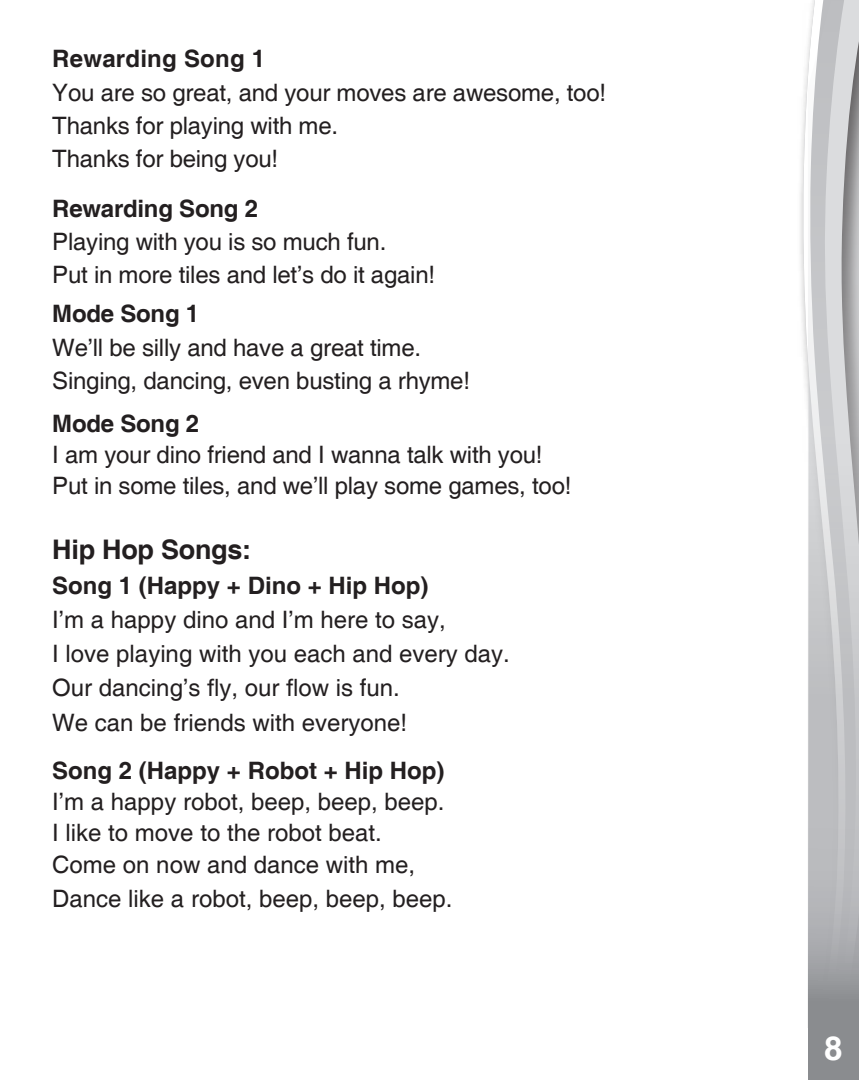
<style>
.page{position:relative;width:859px;height:1080px;background:#fff}
.page>*{position:absolute;margin:0;border:0;box-sizing:border-box;transform-origin:0 0}
.t1{font:700 33px "Helvetica";color:#fff}
.point{font:700 27px "Helvetica";letter-spacing:-.01em;color:#231f20}
.point-2{font:24px "Helvetica";letter-spacing:-.01em;color:#231f20}
.point-3{font:700 24px "Helvetica";color:#231f20}
.s1{font-family:"Helvetica 55 Roman"}
.s2{font-style:inherit}
</style>
<div class="page">
<svg style="left:802px;top:47px;width:6px;height:363px"></svg>
<svg style="left:808px;top:0;width:51px;height:1080px;background:#bebfc2"></svg>
<p class="point-3" style="left:52px;top:44px;width:214px">Rewarding Song 1</p>
<p class="point-2" style="left:52px;top:78px;width:555px">You are so great, and your moves are awesome, too!</p>
<p class="point-2" style="left:52px;top:111px;width:287px">Thanks for playing with me.</p>
<p class="point-2" style="left:52px;top:144px;width:227px">Thanks for being you!</p>
<p class="point-3" style="left:52px;top:194px;width:207px">Rewarding Song 2</p>
<p class="point-2" style="left:52px;top:227px;width:336px">Playing with you is so much fun.</p>
<p class="point-2" style="left:52px;top:260px;width:384px">Put in more tiles and let’s do it again!</p>
<p class="point-3" style="left:52px;top:299px;width:148px">Mode Song 1</p>
<p class="point-2" style="left:52px;top:334px;width:370px">We’ll be silly and have a great time.</p>
<p class="point-2" style="left:52px;top:367px;width:419px">Singing, dancing, even busting a rhyme!</p>
<p class="point-3" style="left:52px;top:409px;width:148px">Mode Song 2</p>
<p class="point-2" style="left:52px;top:441px;width:492px">I am your dino friend and I wanna talk with you!</p>
<p class="point-2" style="left:52px;top:472px;width:521px">Put in some tiles, and we’ll play some games, too!</p>
<p class="point" style="left:52px;top:533px;width:200px">Hip Hop Songs:</p>
<p class="point-3" style="left:52px;top:571px;width:378px">Song 1 (Happy + Dino + Hip Hop)</p>
<p class="point-2" style="left:52px;top:606px;width:395px">I’m a happy dino and I’m here to say,</p>
<p class="point-2" style="left:52px;top:640px;width:459px">I love playing with you each and every day.</p>
<p class="point-2" style="left:52px;top:674px;width:349px">Our dancing’s <span class="s1">fl</span>y, our <span class="s1">fl</span>ow is fun.</p>
<p class="point-2" style="left:52px;top:708px;width:356px">We can be friends with everyone!</p>
<p class="point-3" style="left:52px;top:756px;width:394px">Song 2 (Happy + Robot + Hip Hop)</p>
<p class="point-2" style="left:52px;top:788px;width:394px">I’m a happy robot, beep, beep, beep.</p>
<p class="point-2" style="left:52px;top:819px;width:331px">I like to move to the robot beat.</p>
<p class="point-2" style="left:52px;top:850px;width:364px">Come on now and dance with me,</p>
<p class="point-2" style="left:52px;top:885px;width:402px">Dance like a robot, beep, beep, beep.</p>
<h1 class="t1" style="left:824px;top:1020px;width:30px">8 <sup>8</sup><span class="s2">8</span></h1>
</div>
